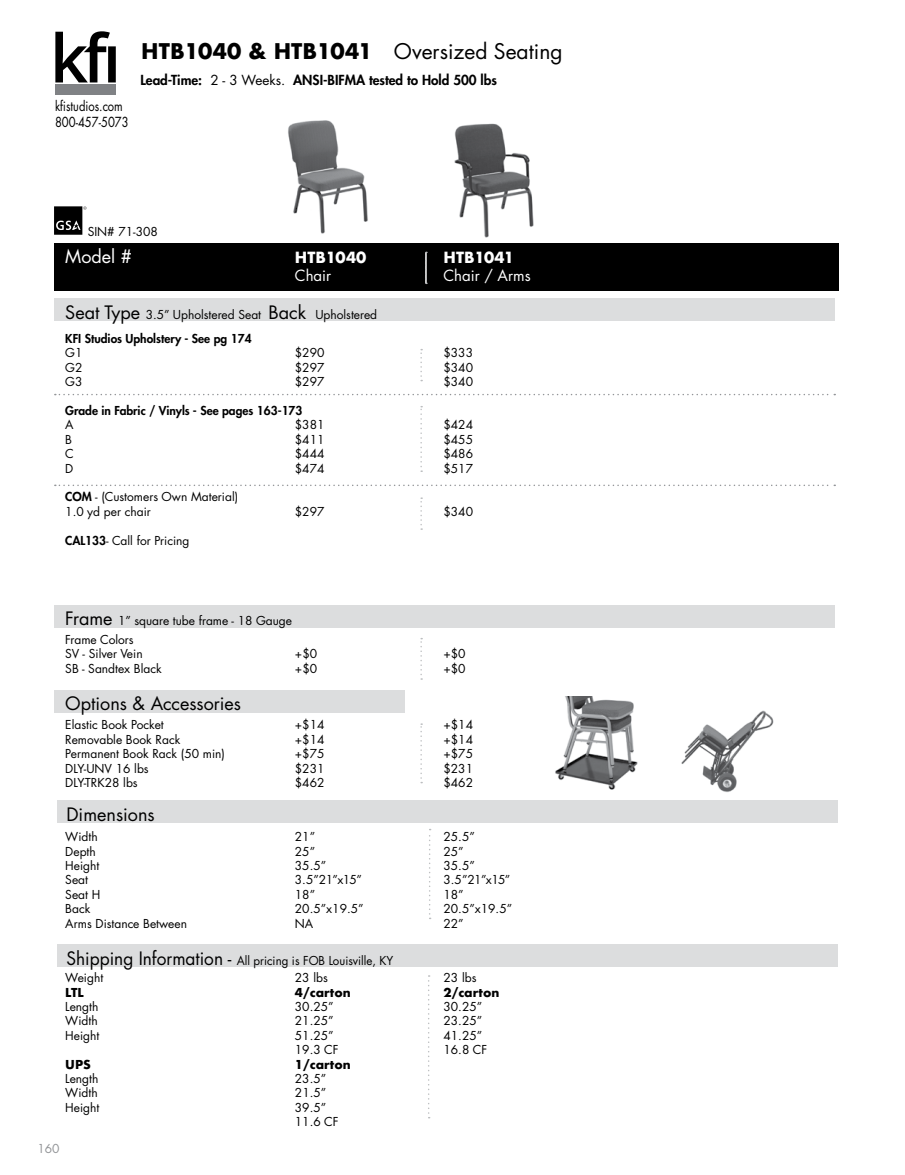
<style>
.page{position:relative;width:905px;height:1175px;background:#fff}
.page>*{position:absolute;margin:0;border:0;box-sizing:border-box;transform-origin:0 0}
.t1{font:21px "Futura LT Pro";color:#000}
.t2{font:18px "Futura LT Pro";color:#000}
.t3{font:18px "Futura LT Pro";color:#fff}
.t4{font:15px "Futura LT Pro";color:#fff}
.t5{font:700 15px "Futura";color:#fff}
.t6{font:800 13.5px "Futura LT Pro";color:#000}
.t7{font:13.5px/16.2px "Futura LT Pro";color:#000;scale:.83 1}
.t8{font:12px/14.4px "Futura LT Pro";color:#000}
.t9{font:12px/17.5px "Futura LT Pro";color:#000;scale:.96 1}
.t10{font:800 12px "Futura LT Pro";color:#000}
.t11{font:700 12px "Futura";color:#000}
.t12{font:12px "Futura LT Pro";color:#939598}
.s1{font-family:"Futura";font-weight:700}
.s2{font-weight:400}
.s3{font-size:18px}
.s4{font-weight:800}
</style>
<div class="page">
<div style="left:55px;top:84px;width:61px;height:11px;background:#808285"></div>
<svg style="left:55px;top:31px;width:61px;height:51px"></svg>
<div style="left:54px;top:243px;width:784px;height:48px;background:#000"></div>
<div style="left:54px;top:298px;width:781px;height:23px;background:#dcddde"></div>
<svg style="left:55px;top:394px;width:780px;height:1px"></svg>
<svg style="left:55px;top:484px;width:780px;height:2px"></svg>
<div style="left:54px;top:604px;width:781px;height:23px;background:#dcddde"></div>
<div style="left:57px;top:800px;width:781px;height:23px;background:#dcddde"></div>
<div style="left:57px;top:944px;width:781px;height:23px;background:#dcddde"></div>
<svg style="left:428px;top:975px;width:1px;height:143px"></svg>
<svg style="left:429px;top:829px;width:1px;height:90px"></svg>
<svg style="left:420px;top:638px;width:2px;height:42px"></svg>
<svg style="left:420px;top:406px;width:2px;height:66px"></svg>
<svg style="left:425px;top:252px;width:2px;height:32px"></svg>
<svg style="left:420px;top:349px;width:2px;height:32px"></svg>
<div style="left:54px;top:690px;width:351px;height:22px;background:#dcddde"></div>
<svg style="left:420px;top:723px;width:2px;height:60px"></svg>
<img style="left:454px;top:123px;width:80px;height:115px">
<img style="left:288px;top:120px;width:80px;height:114px">
<img style="left:555px;top:696px;width:83px;height:94px">
<img style="left:681px;top:710px;width:93px;height:82px">
<svg style="left:54px;top:206px;width:33px;height:29px"></svg>
<svg style="left:420px;top:497px;width:2px;height:33px"></svg>
<p class="t7" style="left:55px;top:98px;width:90px">kfistudios.com<br>800-457-5073</p>
<h1 class="t1" style="left:141px;top:37px;width:423px"><span class="s1">HTB1040 &amp; HTB1041</span> Oversized Seating</h1>
<p class="t6" style="left:141px;top:70px;width:358px">Lead-Time: <span class="s2">2 - 3 Weeks.</span> ANSI-BIFMA tested to Hold 500 lbs</p>
<p class="t8" style="left:88px;top:224px;width:72px">SIN# 71-308</p>
<h2 class="t3" style="left:65px;top:244px;width:68px">Model #</h2>
<p class="t5" style="left:295px;top:247px;width:73px">HTB1040</p>
<p class="t5" style="left:443px;top:247px;width:72px">HTB1041</p>
<p class="t4" style="left:295px;top:265px;width:38px">Chair</p>
<p class="t4" style="left:443px;top:265px;width:89px">Chair / Arms</p>
<p class="t8" style="left:65px;top:302px;width:313px;line-height:24.3px"><span class="s3">Seat Type</span> 3.5” Upholstered Seat <span class="s3">Back</span> Upholstered<br><span class="s4">KFI Studios Upholstery - See pg 174</span></p>
<p class="t8" style="left:65px;top:345px;width:19px">G1</p>
<p class="t8" style="left:295px;top:345px;width:31px">$290</p>
<p class="t8" style="left:443px;top:345px;width:31px">$333</p>
<p class="t8" style="left:65px;top:360px;width:19px">G2</p>
<p class="t8" style="left:295px;top:360px;width:31px">$297</p>
<p class="t8" style="left:443px;top:360px;width:31px">$340</p>
<p class="t8" style="left:65px;top:374px;width:19px">G3</p>
<p class="t8" style="left:295px;top:374px;width:31px">$297</p>
<p class="t8" style="left:443px;top:374px;width:31px">$340</p>
<p class="t10" style="left:65px;top:401px;width:239px">Grade in Fabric / Vinyls - See pages 163-173</p>
<p class="t8" style="left:65px;top:417px;width:10px">A</p>
<p class="t8" style="left:295px;top:417px;width:31px">$381</p>
<p class="t8" style="left:443px;top:417px;width:31px">$424</p>
<p class="t8" style="left:65px;top:432px;width:8px">B</p>
<p class="t8" style="left:295px;top:432px;width:31px">$411</p>
<p class="t8" style="left:443px;top:432px;width:31px">$455</p>
<p class="t8" style="left:65px;top:446px;width:10px">C</p>
<p class="t8" style="left:295px;top:446px;width:31px">$444</p>
<p class="t8" style="left:443px;top:446px;width:31px">$486</p>
<p class="t8" style="left:65px;top:461px;width:10px">D</p>
<p class="t8" style="left:295px;top:461px;width:31px">$474</p>
<p class="t8" style="left:443px;top:461px;width:31px">$517</p>
<p class="t8" style="left:65px;top:489px;width:174px"><span class="s4">COM</span> - (Customers Own Material)<br>1.0 yd per chair</p>
<p class="t8" style="left:295px;top:504px;width:31px">$297</p>
<p class="t8" style="left:443px;top:504px;width:31px">$340</p>
<p class="t8" style="left:65px;top:533px;width:126px"><span class="s4">CAL133</span>- Call for Pricing</p>
<p class="t8" style="left:65px;top:611px;width:228px;line-height:19px"><span class="s3">Frame</span> 1” square tube frame - 18 Gauge<br>Frame Colors</p>
<p class="t8" style="left:65px;top:646px;width:79px">SV - Silver Vein</p>
<p class="t8" style="left:295px;top:646px;width:24px">+$0</p>
<p class="t8" style="left:443px;top:646px;width:24px">+$0</p>
<p class="t8" style="left:65px;top:661px;width:98px">SB - Sandtex Black</p>
<p class="t8" style="left:295px;top:661px;width:24px">+$0</p>
<p class="t8" style="left:443px;top:661px;width:24px">+$0</p>
<h2 class="t2" style="left:65px;top:691px;width:177px">Options &amp; Accessories</h2>
<p class="t8" style="left:65px;top:717px;width:100px">Elastic Book Pocket</p>
<p class="t8" style="left:295px;top:717px;width:31px">+$14</p>
<p class="t8" style="left:443px;top:717px;width:31px">+$14</p>
<p class="t8" style="left:65px;top:732px;width:117px">Removable Book Rack</p>
<p class="t8" style="left:295px;top:732px;width:31px">+$14</p>
<p class="t8" style="left:443px;top:732px;width:31px">+$14</p>
<p class="t8" style="left:65px;top:746px;width:161px">Permanent Book Rack (50 min)</p>
<p class="t8" style="left:295px;top:746px;width:31px">+$75</p>
<p class="t8" style="left:443px;top:746px;width:31px">+$75</p>
<p class="t8" style="left:65px;top:761px;width:85px">DLY-UNV 16 lbs</p>
<p class="t8" style="left:295px;top:761px;width:31px">$231</p>
<p class="t8" style="left:443px;top:761px;width:31px">$231</p>
<p class="t8" style="left:65px;top:775px;width:74px">DLY-TRK28 lbs</p>
<p class="t8" style="left:295px;top:775px;width:31px">$462</p>
<p class="t8" style="left:443px;top:775px;width:31px">$462</p>
<h2 class="t2" style="left:66px;top:801px;width:90px">Dimensions</h2>
<p class="t8" style="left:65px;top:829px;width:34px">Width</p>
<p class="t8" style="left:295px;top:829px;width:22px">21”</p>
<p class="t8" style="left:443px;top:829px;width:33px">25.5”</p>
<p class="t8" style="left:65px;top:844px;width:32px">Depth</p>
<p class="t8" style="left:295px;top:844px;width:22px">25”</p>
<p class="t8" style="left:443px;top:844px;width:22px">25”</p>
<p class="t8" style="left:65px;top:858px;width:36px">Height</p>
<p class="t8" style="left:295px;top:858px;width:33px">35.5”</p>
<p class="t8" style="left:443px;top:858px;width:33px">35.5”</p>
<p class="t8" style="left:65px;top:872px;width:24px">Seat</p>
<p class="t8" style="left:295px;top:872px;width:68px">3.5”21”x15”</p>
<p class="t8" style="left:443px;top:872px;width:68px">3.5”21”x15”</p>
<p class="t8" style="left:65px;top:887px;width:37px">Seat H</p>
<p class="t8" style="left:295px;top:887px;width:22px">18”</p>
<p class="t8" style="left:443px;top:887px;width:22px">18”</p>
<p class="t8" style="left:65px;top:901px;width:27px">Back</p>
<p class="t8" style="left:295px;top:901px;width:70px">20.5”x19.5”</p>
<p class="t8" style="left:443px;top:901px;width:70px">20.5”x19.5”</p>
<p class="t8" style="left:65px;top:916px;width:123px">Arms Distance Between</p>
<p class="t8" style="left:295px;top:916px;width:20px">NA</p>
<p class="t8" style="left:443px;top:916px;width:22px">22”</p>
<p class="t9" style="left:65px;top:951px;width:343px"><span class="s3">Shipping Information -</span> All pricing is FOB Louisville, KY<br>Weight</p>
<p class="t8" style="left:295px;top:970px;width:34px">23 lbs</p>
<p class="t8" style="left:443px;top:970px;width:34px">23 lbs</p>
<p class="t11" style="left:65px;top:983px;width:20px">LTL</p>
<p class="t11" style="left:295px;top:983px;width:57px">4/carton</p>
<p class="t11" style="left:443px;top:983px;width:57px">2/carton</p>
<p class="t8" style="left:65px;top:999px;width:35px">Length</p>
<p class="t8" style="left:295px;top:999px;width:40px">30.25”</p>
<p class="t8" style="left:443px;top:999px;width:40px">30.25”</p>
<p class="t8" style="left:65px;top:1013px;width:34px">Width</p>
<p class="t8" style="left:295px;top:1013px;width:40px">21.25”</p>
<p class="t8" style="left:443px;top:1013px;width:40px">23.25”</p>
<p class="t8" style="left:65px;top:1028px;width:36px">Height</p>
<p class="t8" style="left:295px;top:1028px;width:40px">51.25”</p>
<p class="t8" style="left:443px;top:1028px;width:40px">41.25”</p>
<p class="t8" style="left:295px;top:1042px;width:45px">19.3 CF</p>
<p class="t8" style="left:443px;top:1042px;width:45px">16.8 CF</p>
<p class="t11" style="left:65px;top:1055px;width:27px">UPS</p>
<p class="t11" style="left:295px;top:1055px;width:57px">1/carton</p>
<p class="t8" style="left:65px;top:1071px;width:35px">Length</p>
<p class="t8" style="left:295px;top:1071px;width:33px">23.5”</p>
<p class="t8" style="left:65px;top:1085px;width:34px">Width</p>
<p class="t8" style="left:295px;top:1085px;width:33px">21.5”</p>
<p class="t8" style="left:65px;top:1100px;width:36px">Height</p>
<p class="t8" style="left:295px;top:1100px;width:45px">39.5”<br>11.6 CF</p>
<p class="t12" style="left:37px;top:1140px;width:24px">160</p>
</div>
